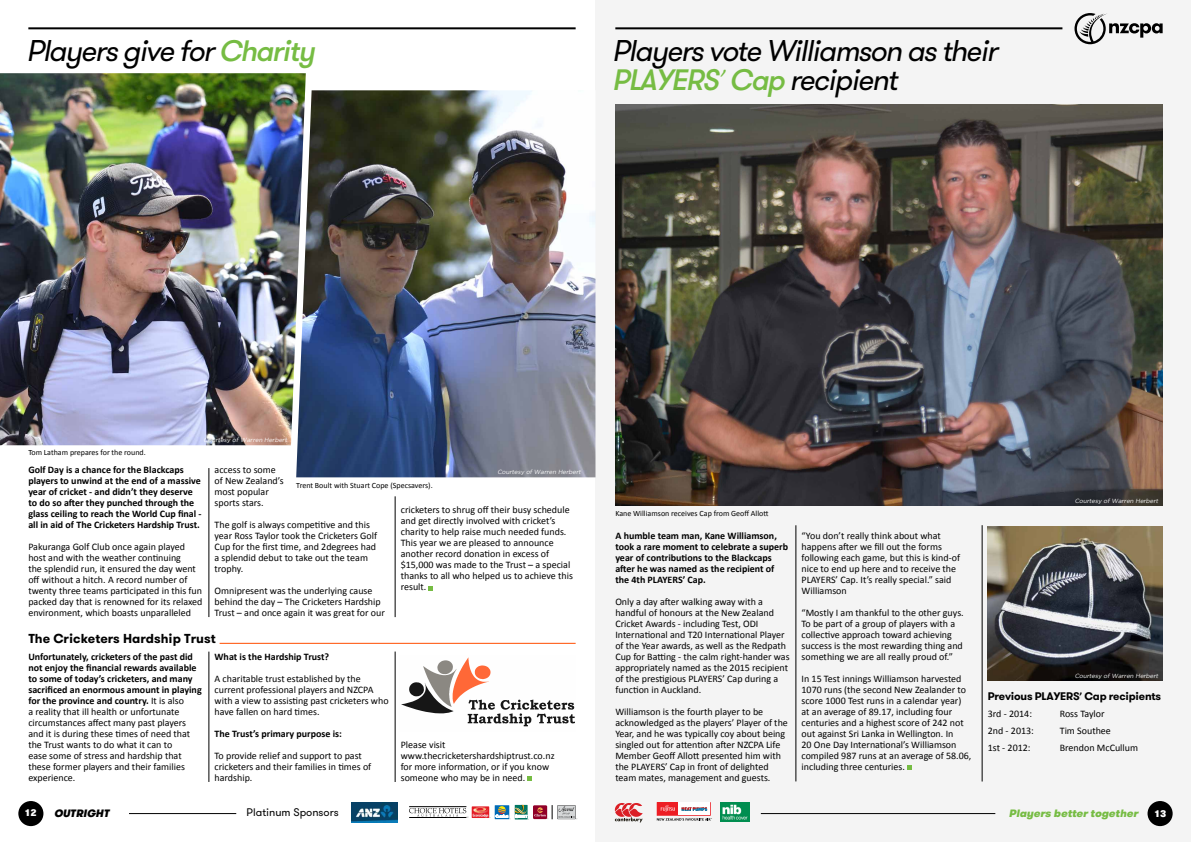
<style>
.page{position:relative;width:1191px;height:842px;background:#fff}
.page>*{position:absolute;margin:0;border:0;box-sizing:border-box;transform-origin:0 0}
.t1{font:italic 30px "GT Walsheim Trial";color:#000}
.t2{font:italic 500 29.5px "GT Walsheim Trial";color:#76bc43}
.t3{font:700 13px "GT Walsheim Trial";color:#000}
.t4{font:700 11px "GT Walsheim Trial";letter-spacing:-.02em;color:#000}
.t5{font:11px "GT Walsheim Trial";color:#000}
.t6{font:italic 900 10.7px "GT Walsheim Trial";color:#76bc43}
.t7{font:italic 900 10.7px "GT Walsheim Trial";color:#000}
.t8{font:10px/11px "Calibri";color:#000}
.t9{font:700 10px/11px "Calibri";color:#000}
.t10{font:900 9.6px "GT Walsheim Trial";color:#fff}
.t11{font:8px "Calibri";color:#000}
.t12{font:italic 6px "Gotham";color:#fff}
.s1{font-weight:500;font-size:29.5px;color:#76bc43}
.s2{font-family:"Calibri";font-weight:300}
.s3{font-weight:400;font-size:30px;color:#000}
.s4{font-weight:700}
.s5{font-family:"Calibri"}
</style>
<div class="page">
<div style="left:595px;top:0;width:596px;height:842px;background:#f4f4f4"></div>
<svg style="left:429px;top:586px;width:4px;height:4px"></svg>
<svg style="left:907px;top:765px;width:4px;height:5px"></svg>
<hr style="left:395px;top:496px;width:1px;height:121px;background:#000">
<hr style="left:209px;top:468px;width:1px;height:149px;background:#000">
<img style="left:296px;top:90px;width:299px;height:387px">
<img style="left:0;top:73px;width:306px;height:372px">
<svg style="left:527px;top:776px;width:5px;height:5px"></svg>
<svg style="left:401px;top:657px;width:174px;height:69px"></svg>
<hr style="left:395px;top:651px;width:1px;height:131px;background:#000">
<hr style="left:209px;top:652px;width:1px;height:130px;background:#000">
<hr style="left:982px;top:525px;width:1px;height:256px;background:#000">
<hr style="left:795px;top:525px;width:1px;height:256px;background:#000">
<hr style="left:220px;top:643px;width:355px;height:1px;background:#ff4d00">
<img style="left:987px;top:526px;width:175px;height:155px">
<img style="left:615px;top:105px;width:547px;height:401px">
<svg style="left:409px;top:805px;width:168px;height:15px"></svg>
<img style="left:351px;top:803px;width:46px;height:19px">
<hr style="left:28px;top:27px;width:547px;height:2px;background:#000">
<div style="left:18px;top:801px;width:25px;height:25px;background:#000;border-radius:50%"></div>
<hr style="left:129px;top:813px;width:107px;height:1px;background:#000">
<div style="left:657px;top:802px;width:53px;height:14px;border:1px solid #ed1d24"></div>
<div style="left:657px;top:803px;width:21px;height:12px;background:#ed1d24"></div>
<div style="left:678px;top:803px;width:32px;height:12px;background:#fff"></div>
<svg style="left:660px;top:805px;width:15px;height:7px"></svg>
<svg style="left:681px;top:807px;width:26px;height:4px"></svg>
<svg style="left:657px;top:818px;width:55px;height:3px"></svg>
<svg style="left:615px;top:803px;width:27px;height:19px"></svg>
<img style="left:720px;top:802px;width:29px;height:19px">
<svg style="left:1074px;top:13px;width:88px;height:31px"></svg>
<hr style="left:615px;top:27px;width:447px;height:2px;background:#000">
<div style="left:1147px;top:801px;width:25px;height:25px;background:#000;border-radius:50%"></div>
<hr style="left:761px;top:813px;width:234px;height:1px;background:#000">
<h1 class="t1" style="left:26px;top:39px;width:295px">Playersgive for<span class="s1">Charity</span></h1>
<h1 class="t1" style="left:612px;top:39px;width:392px">Playersvote Williamson astheir</h1>
<h2 class="t2" style="left:612px;top:69px;width:292px">PLAYERS<span class="s2">’</span>Cap <span class="s3">recipient</span></h2>
<p class="t11" style="left:28px;top:448px;width:119px">Tom Latham prepares for the round.</p>
<p class="t12" style="left:203px;top:437px;width:86px">Courtesy of Warren Herbert</p>
<p class="t9" style="left:28px;top:463px;width:175px">Golf Day is a chance for the Blackcaps players to unwind at the end of a massive year of cricket - and didn’t they deserve to do so after they punched through the glass ceiling to reach the World Cup final - all in aid of The Cricketers Hardship Trust.</p>
<p class="t8" style="left:28px;top:540px;width:176px">Pakuranga Golf Club once again played host and with the weather continuing<br>the splendid run, it ensured the day went off without a hitch. A record number of twenty three teams participated in this fun packed day that is renowned for its relaxed environment, which boasts unparalleled</p>
<p class="t8" style="left:214px;top:463px;width:71px">access to some of New Zealand’s most popular sports stars.</p>
<p class="t8" style="left:214px;top:518px;width:164px">The golf is always competitive and this year Ross Taylor took the Cricketers Golf<br>Cup for the first time, and 2degrees had a splendid debut to take out the team trophy.</p>
<p class="t8" style="left:214px;top:584px;width:172px">Omnipresent was the underlying cause behind the day – The Cricketers Hardship<br>Trust – and once again it was great for our</p>
<p class="t12" style="left:497px;top:469px;width:86px">Courtesy of Warren Herbert</p>
<p class="t11" style="left:296px;top:480px;width:138px">Trent Boult with Stuart Cope (Specsavers).</p>
<p class="t8" style="left:401px;top:504px;width:174px">cricketers to shrug off their busy schedule and get directly involved with cricket’s charity to help raise much needed funds.<br>This year we are pleased to announce another record donation in excess of $15,000 was made to the Trust – a special thanks to all who helped us to achieve this result.</p>
<h3 class="t3" style="left:28px;top:633px;width:189px">The Cricketers Hardship Trust</h3>
<p class="t8" style="left:28px;top:650px;width:175px"><span class="s4">Unfortunately, cricketers of the past did not enjoy the financial rewards available to some of today’s cricketers, and many sacrificed an enormous amount in playing for the province and country.</span> It is also<br>a reality that ill health or unfortunate circumstances affect many past players and it is during these times of need that the Trust wants to do what it can to<br>ease some of stress and hardship that these former players and their families experience.</p>
<p class="t9" style="left:214px;top:650px;width:116px">What is the Hardship Trust?</p>
<p class="t8" style="left:214px;top:672px;width:175px">A charitable trust established by the current professional players and NZCPA with a view to assisting past cricketers who have fallen on hard times.</p>
<p class="t9" style="left:214px;top:727px;width:129px">The Trust’s primary purpose is:</p>
<p class="t8" style="left:214px;top:749px;width:158px">To provide relief and support to past cricketers and their families in times of hardship.</p>
<p class="t8" style="left:401px;top:738px;width:155px">Please visit www.thecricketershardshiptrust.co.nz for more information, or if you know someone who may be in need.</p>
<p class="t11" style="left:615px;top:508px;width:155px">Kane Williamson receives Cap from Geoff Allott</p>
<p class="t9" style="left:615px;top:529px;width:174px">A humble team man, Kane Williamson, took a rare moment to celebrate a superb year of contributions to the Blackcaps after he was named as the recipient of the 4th PLAYERS’ Cap.</p>
<p class="t8" style="left:615px;top:595px;width:176px">Only a day after walking away with a handful of honours at the New Zealand Cricket Awards - including Test, ODI International and T20 International Player of the Year awards, as well as the Redpath Cup for Batting - the calm right-hander was appropriately named as the 2015 recipient of the prestigious PLAYERS’ Cap during a function in Auckland.</p>
<p class="t8" style="left:615px;top:705px;width:174px">Williamson is the fourth player to be acknowledged as the players’ Player of the Year, and he was typically coy about being singled out for attention after NZCPA Life Member Geoff Allott presented him with the PLAYERS’ Cap in front of delighted team mates, management and guests.</p>
<p class="t8" style="left:801px;top:529px;width:160px">“You don’t really think about what happens after we fill out the forms following each game, but this is kind-of nice to end up here and to receive the<br>PLAYERS’ Cap. It’s really special.” said<br>Williamson</p>
<p class="t8" style="left:801px;top:606px;width:164px">“Mostly I am thankful to the other guys.<br>To be part of a group of players with a collective approach toward achieving success is the most rewarding thing and something we are all really proud of.”</p>
<p class="t8" style="left:801px;top:672px;width:171px">In 15 Test innings Williamson harvested 1070 runs (the second New Zealander to score 1000 Test runs in a calendar year) at an average of 89.17, including four centuries and a highest score of 242 not out against Sri Lanka in Wellington. In<br>20 One Day International’s Williamson compiled 987 runs at an average of 58.06, including three centuries.</p>
<p class="t12" style="left:1074px;top:497px;width:86px">Courtesy of Warren Herbert</p>
<p class="t12" style="left:1074px;top:673px;width:86px">Courtesy of Warren Herbert</p>
<p class="t4" style="left:987px;top:692px;width:175px">Previous PLAYERS<span class="s5">’</span> Cap recipients</p>
<p class="t8" style="left:987px;top:708px;width:46px">3rd - 2014:</p>
<p class="t8" style="left:1059px;top:708px;width:46px">Ross Taylor</p>
<p class="t8" style="left:987px;top:725px;width:48px">2nd - 2013:</p>
<p class="t8" style="left:1059px;top:725px;width:53px">Tim Southee</p>
<p class="t8" style="left:987px;top:742px;width:44px">1st - 2012:</p>
<p class="t8" style="left:1059px;top:742px;width:80px">Brendon McCullum</p>
<p class="t10" style="left:24px;top:809px;width:14px">12</p>
<p class="t7" style="left:54px;top:809px;width:58px">OUTRIGHT</p>
<p class="t5" style="left:246px;top:808px;width:94px">Platinum Sponsors</p>
<p class="t6" style="left:1008px;top:809px;width:132px">Players better together</p>
<p class="t10" style="left:1154px;top:810px;width:14px">13</p>
</div>
